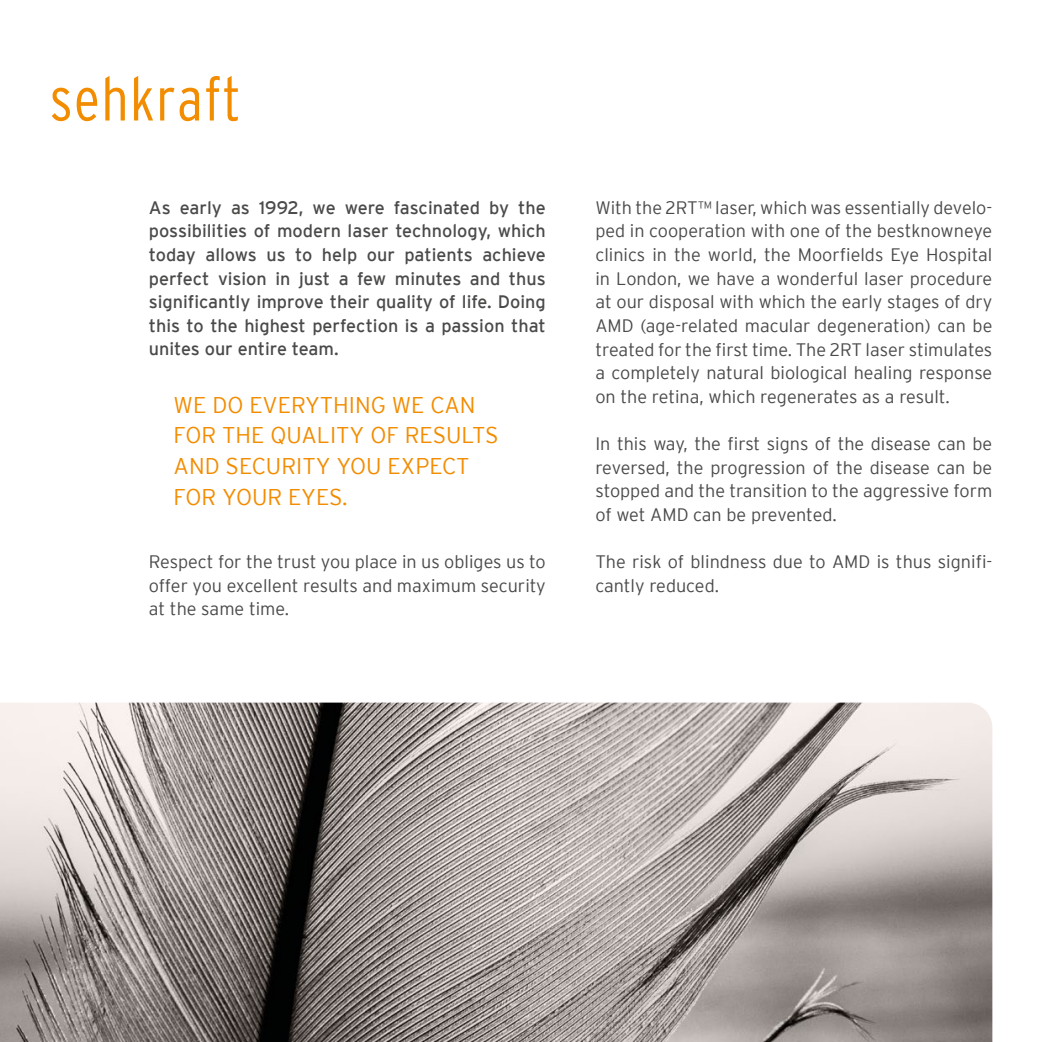
<style>
.page{position:relative;width:1042px;height:1042px;background:#fff}
.page>*{position:absolute;margin:0;border:0;box-sizing:border-box;transform-origin:0 0}
.t1{font:300 condensed 61.25px "Interstate";letter-spacing:.02em;color:#f28c00}
.t2{font:300 22.75px "Interstate";color:#f28c00}
.t3{font:300 18.03px/23.6px "Interstate";color:#4a4a49;text-align:justify}
.t4{font:18.03px/23.6px "Interstate";color:#4a4a49;text-align:justify}
</style>
<div class="page">
<img style="left:0;top:702px;width:992px;height:340px">
<p class="t1" style="left:50px;top:64px;width:192px">sehkraft</p>
<p class="t4" style="left:149px;top:195px;width:398px">As early as 1992, we were fascinated by the possibilities of modern laser technology, which today allows us to help our patients achieve perfect vision in just a few minutes and thus significantly improve their quality of life. Doing this to the highest perfection is a passion that unites our entire team.</p>
<p class="t2" style="left:174px;top:392px;width:303px">WE DO EVERYTHING WE CAN</p>
<p class="t2" style="left:174px;top:423px;width:326px">FOR THE QUALITY OF RESULTS</p>
<p class="t2" style="left:174px;top:453px;width:297px">AND SECURITY YOU EXPECT</p>
<p class="t2" style="left:174px;top:484px;width:176px">FOR YOUR EYES.</p>
<p class="t3" style="left:149px;top:550px;width:398px">Respect for the trust you place in us obliges us to offer you excellent results and maximum security at the same time.</p>
<p class="t3" style="left:595px;top:195px;width:398px">With the 2RT™ laser, which was essentially develo&shy;ped in cooperation with one of the bestknowneye clinics in the world, the Moorfields Eye Hospital in London, we have a wonderful laser procedure at our disposal with which the early stages of dry AMD (age-related macular degeneration) can be treated for the first time. The 2RT laser stimulates a completely natural biological healing response on the retina, which regenerates as a result.</p>
<p class="t3" style="left:595px;top:432px;width:398px">In this way, the first signs of the disease can be reversed, the progression of the disease can be stopped and the transition to the aggressive form of wet AMD can be prevented.</p>
<p class="t3" style="left:595px;top:550px;width:398px">The risk of blindness due to AMD is thus signifi&shy;cantly reduced.</p>
</div>
